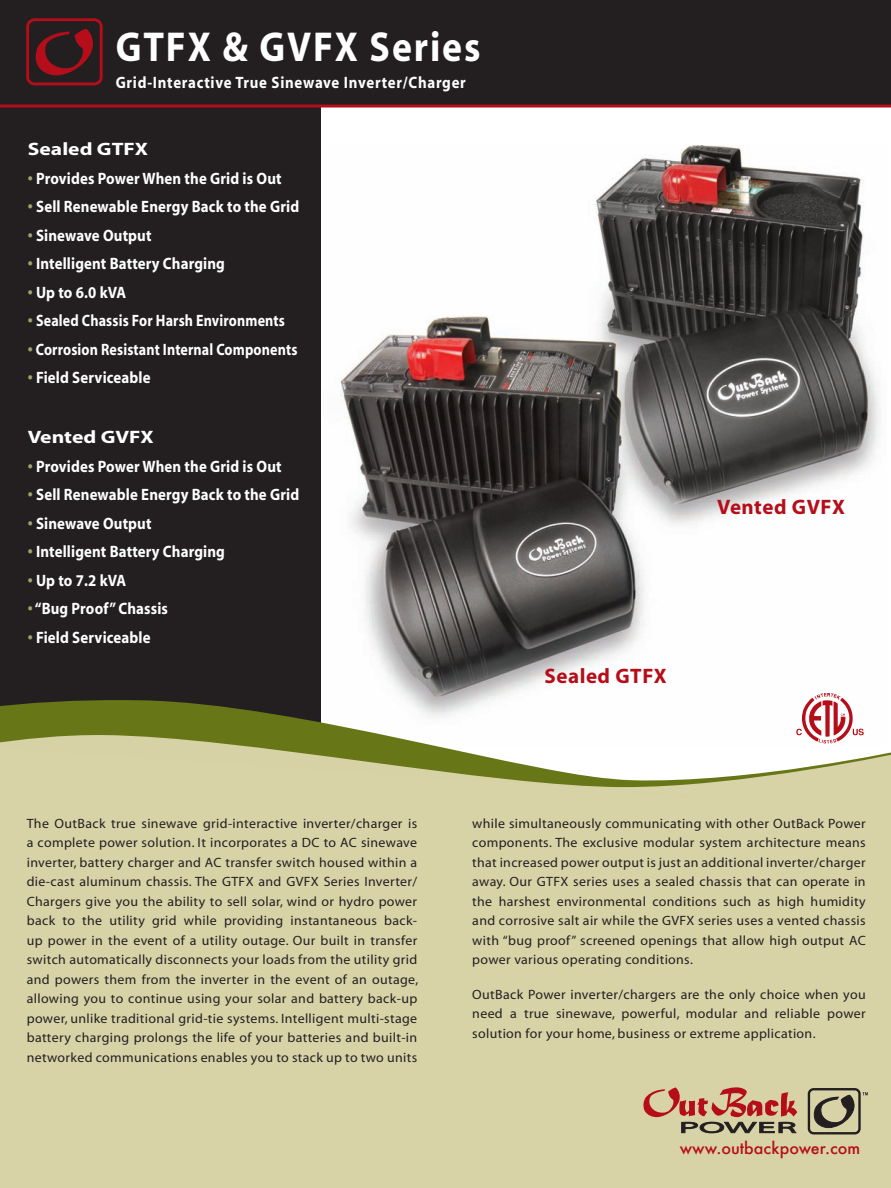
<style>
.page{position:relative;width:891px;height:1188px;background:#fff}
.page>*{position:absolute;margin:0;border:0;box-sizing:border-box;transform-origin:0 0}
.t1{font:700 42px "Myriad";letter-spacing:.05em;color:#fff;scale:.9 1}
.t2{font:700 21px "Myriad";letter-spacing:.025em;color:#b50e1a}
.t3{font:700 18px "Myriad";color:#fff;scale:1.2 1}
.t4{font:700 16.5px "Myriad";letter-spacing:.01em;color:#fff;scale:.9 1}
.t5{font:700 16.5px "Myriad";letter-spacing:.01em;color:#fff;scale:.85 1}
.t6{font:700 16.5px "Myriad";letter-spacing:.05em;color:#fff;scale:.9 1}
.t7{font:500 16.05px "Futura";color:#b50e1a}
.t8{font:13.5px/19.5px "Myriad";letter-spacing:.025em;color:#231f20;text-align:justify}
.s1{color:#9da767}
</style>
<div class="page">
<div style="left:0;top:89px;width:320px;height:653px;background:#231f20"></div>
<img style="left:340px;top:145px;width:540px;height:554px">
<div style="left:0;top:788px;width:891px;height:400px;background:#d8d2a7"></div>
<div style="left:0;top:788px;width:714px;height:9px;background:#d8d2a7"></div>
<svg style="left:0;top:699px;width:891px;height:89px"></svg>
<div style="left:0;top:0;width:891px;height:107px;background:#231f20"></div>
<div style="left:26px;top:18px;width:77px;height:67px;border:3px solid #b50e1a;border-radius:7px"></div>
<svg style="left:36px;top:29px;width:57px;height:46px"></svg>
<hr style="left:0;top:105px;width:891px;height:3px;background:#b50e1a">
<svg style="left:796px;top:693px;width:68px;height:51px"></svg>
<svg style="left:643px;top:1087px;width:154px;height:47px;background:#bf947a"></svg>
<div style="left:808px;top:1088px;width:53px;height:46px;border:2px solid #231f20;border-radius:5px"></div>
<svg style="left:814px;top:1094px;width:41px;height:34px"></svg>
<svg style="left:863px;top:1092px;width:5px;height:3px"></svg>
<h1 class="t1" style="left:116px;top:26px;width:407px">GTFX &amp; GVFX Series</h1>
<p class="t6" style="left:116px;top:74px;width:391px">Grid-Interactive True Sinewave Inverter/Charger</p>
<h3 class="t3" style="left:28px;top:140px;width:102px">Sealed GTFX</h3>
<p class="t4" style="left:28px;top:170px;width:284px"><span class="s1">•</span> Provides Power When the Grid is Out</p>
<p class="t4" style="left:28px;top:198px;width:303px"><span class="s1">•</span> Sell Renewable Energy Back to the Grid</p>
<p class="t4" style="left:28px;top:227px;width:139px"><span class="s1">•</span> Sinewave Output</p>
<p class="t4" style="left:28px;top:255px;width:221px"><span class="s1">•</span> Intelligent Battery Charging</p>
<p class="t4" style="left:28px;top:284px;width:111px"><span class="s1">•</span> Up to 6.0 kVA</p>
<p class="t5" style="left:28px;top:312px;width:304px"><span class="s1">•</span> Sealed Chassis For Harsh Environments</p>
<p class="t5" style="left:28px;top:341px;width:319px"><span class="s1">•</span> Corrosion Resistant Internal Components</p>
<p class="t4" style="left:28px;top:369px;width:138px"><span class="s1">•</span> Field Serviceable</p>
<h3 class="t3" style="left:28px;top:428px;width:107px">Vented GVFX</h3>
<p class="t4" style="left:28px;top:458px;width:284px"><span class="s1">•</span> Provides Power When the Grid is Out</p>
<p class="t4" style="left:28px;top:486px;width:303px"><span class="s1">•</span> Sell Renewable Energy Back to the Grid</p>
<p class="t4" style="left:28px;top:515px;width:139px"><span class="s1">•</span> Sinewave Output</p>
<p class="t4" style="left:28px;top:543px;width:221px"><span class="s1">•</span> Intelligent Battery Charging</p>
<p class="t4" style="left:28px;top:572px;width:111px"><span class="s1">•</span> Up to 7.2 kVA</p>
<p class="t4" style="left:28px;top:600px;width:157px"><span class="s1">•</span> “Bug Proof” Chassis</p>
<p class="t4" style="left:28px;top:629px;width:138px"><span class="s1">•</span> Field Serviceable</p>
<h2 class="t2" style="left:717px;top:496px;width:129px">Vented GVFX</h2>
<h2 class="t2" style="left:544px;top:665px;width:124px">Sealed GTFX</h2>
<p class="t8" style="left:27px;top:814px;width:393px">The OutBack true sinewave grid-interactive inverter/charger is a complete power solution. It incorporates a DC to AC sinewave inverter, battery charger and AC transfer switch housed within a die-cast aluminum chassis. The GTFX and GVFX Series Inverter/ Chargers give you the ability to sell solar, wind or hydro power back to the utility grid while providing instantaneous back&shy;up power in the event of a utility outage. Our built in transfer switch automatically disconnects your loads from the utility grid and powers them from the inverter in the event of an outage, allowing you to continue using your solar and battery back-up power, unlike traditional grid-tie systems. Intelligent multi-stage battery charging prolongs the life of your batteries and built-in networked communications enables you to stack up to two units</p>
<p class="t8" style="left:472px;top:814px;width:395px">while simultaneously communicating with other OutBack Power components. The exclusive modular system architecture means that increased power output is just an additional inverter/charger away. Our GTFX series uses a sealed chassis that can operate in the harshest environmental conditions such as high humidity and corrosive salt air while the GVFX series uses a vented chassis with “bug proof” screened openings that allow high output AC power various operating conditions.</p>
<p class="t8" style="left:472px;top:985px;width:395px">OutBack Power inverter/chargers are the only choice when you need a true sinewave, powerful, modular and reliable power solution for your home, business or extreme application.</p>
<p class="t7" style="left:680px;top:1137px;width:182px">www.outbackpower.com</p>
</div>
